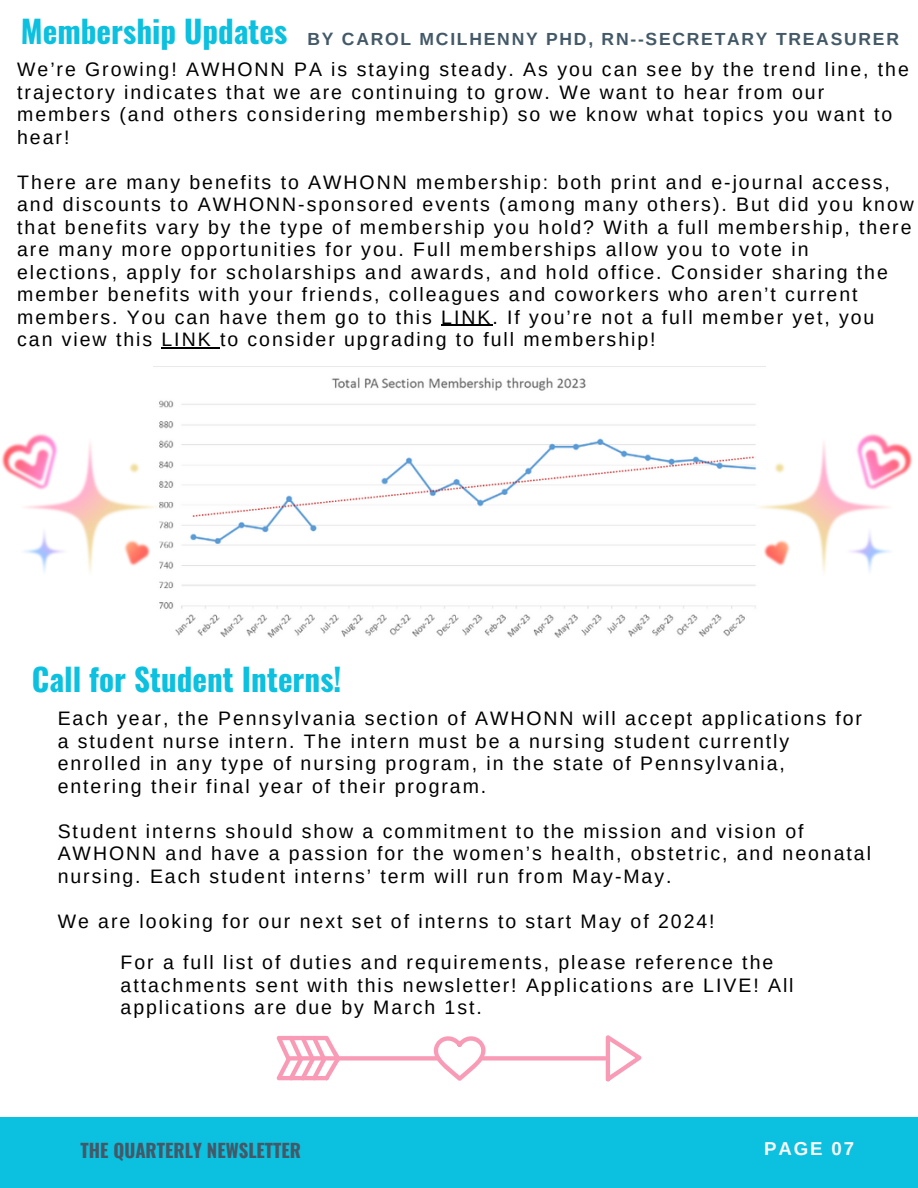
<style>
.page{position:relative;width:918px;height:1188px;background:#fff}
.page>*{position:absolute;margin:0;border:0;box-sizing:border-box;transform-origin:0 0}
.t1{font:700 31.2px "Oswald";color:#0cc0df}
.t2{font:19.5px/22.5px "Arimo";letter-spacing:.1em;color:#000}
.t3{font:700 18.75px "Oswald";color:#435967}
.t4{font:700 18.75px "Arimo";letter-spacing:.1em;color:#fafafa}
.t5{font:700 17.55px "Arimo";letter-spacing:.1em;color:#435967}
</style>
<div class="page">
<div style="left:0;top:1117px;width:918px;height:71px;background:#0cc0df"></div>
<img style="left:153px;top:366px;width:612px;height:272px">
<img style="left:754px;top:433px;width:159px;height:145px">
<img style="left:1px;top:433px;width:159px;height:145px">
<svg style="left:276px;top:1035px;width:366px;height:47px"></svg>
<hr style="left:441px;top:325px;width:51px;height:1px;background:#000">
<hr style="left:162px;top:347px;width:58px;height:1px;background:#000">
<p class="t1" style="left:21px;top:6px;width:268px">Membership Updates</p>
<p class="t5" style="left:308px;top:29px;width:593px">BY CAROL MCILHENNY PHD, RN--SECRETARY TREASURER</p>
<h3 class="t2" style="left:17px;top:58px;width:893px">We’re Growing! AWHONN PA is staying steady. As you can see by the trend line, the trajectory indicates that we are continuing to grow. We want to hear from our members (and others considering membership) so we know what topics you want to hear!</h3>
<h3 class="t2" style="left:17px;top:171px;width:898px">There are many benefits to AWHONN membership: both print and e-journal access, and discounts to AWHONN-sponsored events (among many others). But did you know that benefits vary by the type of membership you hold? With a full membership, there are many more opportunities for you. Full memberships allow you to vote in<br>elections, apply for scholarships and awards, and hold office. Consider sharing the member benefits with your friends, colleagues and coworkers who aren’t current members. You can have them go to this LINK. If you’re not a full member yet, you can view this LINK to consider upgrading to full membership!</h3>
<h3 class="t1" style="left:32px;top:655px;width:311px">Call for Student Interns!</h3>
<p class="t2" style="left:58px;top:707px;width:806px">Each year, the Pennsylvania section of AWHONN will accept applications for a student nurse intern. The intern must be a nursing student currently enrolled in any type of nursing program, in the state of Pennsylvania, entering their final year of their program.</p>
<h3 class="t2" style="left:58px;top:820px;width:815px">Student interns should show a commitment to the mission and vision of<br>AWHONN and have a passion for the women’s health, obstetric, and neonatal nursing. Each student interns’ term will run from May-May.</h3>
<h3 class="t2" style="left:58px;top:910px;width:659px">We are looking for our next set of interns to start May of 2024!</h3>
<p class="t2" style="left:121px;top:951px;width:675px">For a full list of duties and requirements, please reference the attachments sent with this newsletter! Applications are LIVE! All applications are due by March 1st.</p>
<h1 class="t3" style="left:81px;top:1136px;width:222px">THE QUARTERLY NEWSLETTER</h1>
<h3 class="t4" style="left:764px;top:1138px;width:92px">PAGE 07</h3>
</div>
